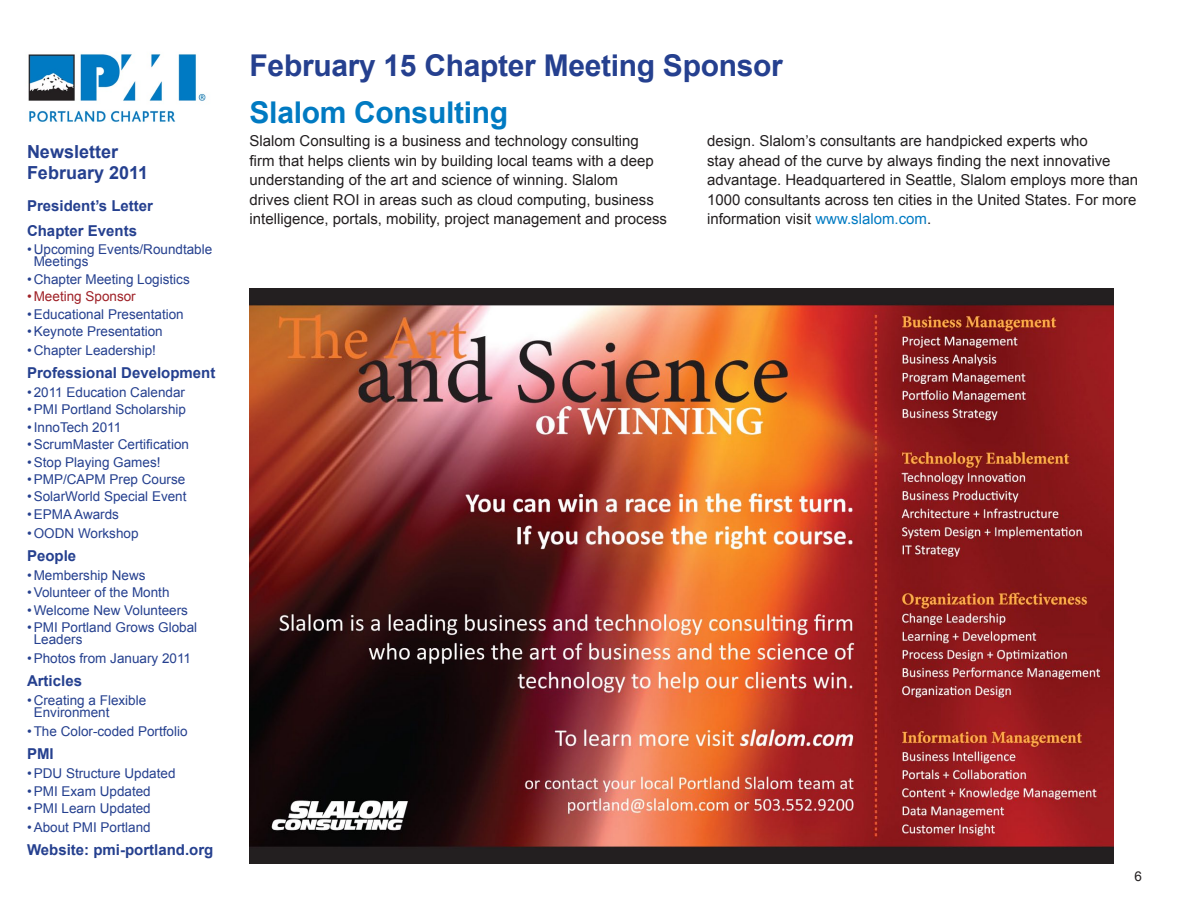
<style>
.page{position:relative;width:1188px;height:918px;background:#fff}
.page>*{position:absolute;margin:0;border:0;box-sizing:border-box;transform-origin:0 0}
.t1{font:700 30px "Arial";letter-spacing:-.01em;color:#25408f}
.t2{font:700 30px "Arial";letter-spacing:-.01em;color:#007ac2}
.t3{font:700 18px/21px "Arial";color:#25408f}
.t4{font:15px/19.5px "Arial";color:#231f20}
.t5{font:700 15px/24.8px "Arial";color:#25408f}
.t6{font:13.5px/12px "Arial";color:#25408f}
.t7{font:13.5px "Arial";color:#9f2127}
.t8{font:13.5px "Arial";color:#231f20}
.s1{color:#007ac2}
</style>
<div class="page">
<img style="left:28px;top:54px;width:178px;height:68px">
<img style="left:250px;top:288px;width:864px;height:576px">
<h2 class="t3" style="left:27px;top:141px;width:123px">Newsletter<br>February 2011</h2>
<p class="t5" style="left:27px;top:194px;width:128px">President’s Letter<br>Chapter Events</p>
<p class="t6" style="left:34px;top:244px;width:180px;text-indent:-7px">• Upcoming Events/Roundtable<br>Meetings</p>
<p class="t6" style="left:27px;top:273px;width:164px">• Chapter Meeting Logistics</p>
<p class="t7" style="left:27px;top:288px;width:110px">• Meeting Sponsor</p>
<p class="t6" style="left:27px;top:308px;width:158px">•Educational Presentation</p>
<p class="t6" style="left:27px;top:325px;width:137px">•Keynote Presentation</p>
<p class="t6" style="left:27px;top:344px;width:131px">• Chapter Leadership!</p>
<p class="t5" style="left:27px;top:361px;width:190px">Professional Development</p>
<p class="t6" style="left:27px;top:386px;width:160px">• 2011 Education Calendar</p>
<p class="t6" style="left:27px;top:404px;width:161px">•PMI Portland Scholarship</p>
<p class="t6" style="left:27px;top:421px;width:96px">•InnoTech 2011</p>
<p class="t6" style="left:27px;top:439px;width:164px">•ScrumMaster Certification</p>
<p class="t6" style="left:27px;top:456px;width:135px">•Stop Playing Games!</p>
<p class="t6" style="left:27px;top:473px;width:160px">•PMP/CAPM Prep Course</p>
<p class="t6" style="left:27px;top:491px;width:161px">•SolarWorld Special Event</p>
<p class="t6" style="left:27px;top:508px;width:94px">•EPMA Awards</p>
<p class="t6" style="left:27px;top:527px;width:113px">•OODN Workshop</p>
<p class="t5" style="left:27px;top:544px;width:51px">People</p>
<p class="t6" style="left:27px;top:569px;width:120px">• Membership News</p>
<p class="t6" style="left:27px;top:587px;width:144px">•Volunteer of the Month</p>
<p class="t6" style="left:27px;top:604px;width:163px">•Welcome New Volunteers</p>
<p class="t6" style="left:34px;top:621px;width:165px;text-indent:-7px">•PMI Portland Grows Global<br>Leaders</p>
<p class="t6" style="left:27px;top:652px;width:166px">•Photos from January 2011</p>
<p class="t5" style="left:27px;top:669px;width:57px">Articles</p>
<p class="t6" style="left:34px;top:694px;width:114px;text-indent:-7px">• Creating a Flexible<br>Environment</p>
<p class="t6" style="left:27px;top:725px;width:162px">•The Color-coded Portfolio</p>
<p class="t5" style="left:27px;top:742px;width:28px">PMI</p>
<p class="t6" style="left:27px;top:768px;width:150px">•PDU Structure Updated</p>
<p class="t6" style="left:27px;top:785px;width:125px">•PMI Exam Updated</p>
<p class="t6" style="left:27px;top:802px;width:125px">•PMI Learn Updated</p>
<p class="t6" style="left:27px;top:821px;width:125px">•About PMI Portland</p>
<p class="t5" style="left:27px;top:838px;width:188px">Website: pmi-portland.org</p>
<h1 class="t1" style="left:250px;top:45px;width:535px">February 15 Chapter Meeting Sponsor</h1>
<h1 class="t2" style="left:250px;top:92px;width:260px">Slalom Consulting</h1>
<p class="t4" style="left:250px;top:131px;width:419px">Slalom Consulting is a business and technology consulting firm that helps clients win by building local teams with a deep understanding of the art and science of winning. Slalom<br>drives client ROI in areas such as cloud computing, business intelligence, portals, mobility, project management and process</p>
<p class="t4" style="left:707px;top:131px;width:433px">design. Slalom’s consultants are handpicked experts who<br>stay ahead of the curve by always finding the next innovative advantage. Headquartered in Seattle, Slalom employs more than 1000 consultants across ten cities in the United States. For more information visit <span class="s1">www.slalom.com</span>.</p>
<p class="t8" style="left:1135px;top:868px;width:9px">6</p>
</div>
